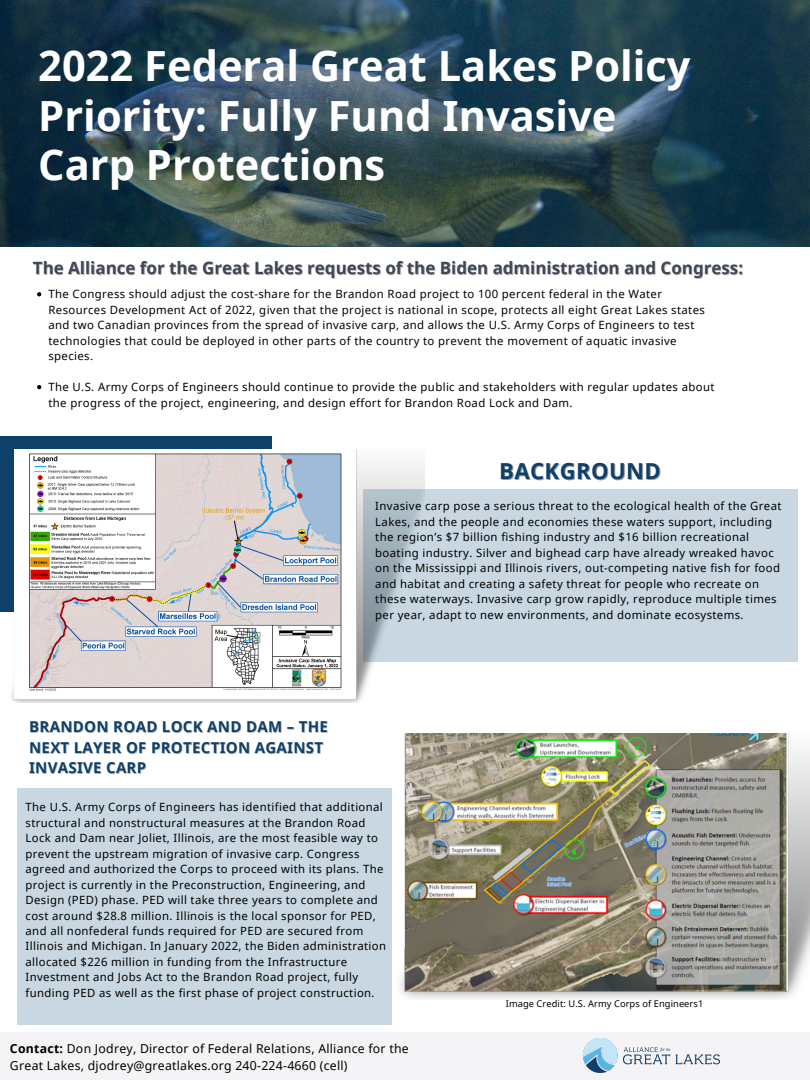
<style>
.page{position:relative;width:810px;height:1080px;background:#fff}
.page>*{position:absolute;margin:0;border:0;box-sizing:border-box;transform-origin:0 0}
.t1{font:700 41.62px/49.7px "Noto Sans";color:#fff}
.t2{font:700 22.06px "Noto Sans";letter-spacing:.02em;color:#0e406a}
.t3{font:700 16.94px "Noto Sans";color:#404654}
.t4{font:700 15px/20.6px "Noto Sans";letter-spacing:.02em;color:#0e406a}
.t5{font:12.31px/16.9px "Noto Sans";letter-spacing:.02em;color:#000}
.t6{font:11.38px/15.5px "Noto Sans";letter-spacing:.03em;color:#000}
.t7{font:9.25px "Noto Sans";letter-spacing:.01em;color:#000}
.s1{font-weight:700}
</style>
<div class="page">
<div style="left:0;top:437px;width:272px;height:175px;background:#0e406a"></div>
<img style="left:11px;top:449px;width:414px;height:253px">
<div style="left:0;top:1032px;width:810px;height:48px;background:#f4f4f6"></div>
<img style="left:400px;top:734px;width:410px;height:265px">
<svg style="left:0;top:0;width:810px;height:246px;background:#25414d"></svg>
<svg style="left:37px;top:292px;width:4px;height:4px"></svg>
<svg style="left:37px;top:385px;width:4px;height:4px"></svg>
<svg style="left:363px;top:490px;width:434px;height:172px;background:#c4d3dd"></svg>
<div style="left:17px;top:788px;width:375px;height:236px;background:#c8d7e1"></div>
<img style="left:583px;top:1038px;width:136px;height:35px">
<p class="t1" style="left:38px;top:40px;width:654px">2022 Federal Great Lakes Policy<br>Priority: Fully Fund Invasive<br>Carp Protections</p>
<p class="t3" style="left:33px;top:256px;width:712px">The Alliance for the Great Lakes requests of the Biden administration and Congress:</p>
<p class="t6" style="left:48px;top:286px;width:658px">The Congress should adjust the cost-share for the Brandon Road project to 100 percent federal in the Water Resources Development Act of 2022, given that the project is national in scope, protects all eight Great Lakes states and two Canadian provinces from the spread of invasive carp, and allows the U.S. Army Corps of Engineers to test technologies that could be deployed in other parts of the country to prevent the movement of aquatic invasive species.</p>
<p class="t6" style="left:48px;top:379px;width:668px">The U.S. Army Corps of Engineers should continue to provide the public and stakeholders with regular updates about the progress of the project, engineering, and design effort for Brandon Road Lock and Dam.</p>
<p class="t2" style="left:499px;top:456px;width:163px">BACKGROUND</p>
<p class="t6" style="left:375px;top:498px;width:408px">Invasive carp pose a serious threat to the ecological health of the Great Lakes, and the people and economies these waters support, including the region’s $7 billion fishing industry and $16 billion recreational boating industry. Silver and bighead carp have already wreaked havoc on the Mississippi and Illinois rivers, out-competing native fish for food and habitat and creating a safety threat for people who recreate on these waterways. Invasive carp grow rapidly, reproduce multiple times per year, adapt to new environments, and dominate ecosystems.</p>
<p class="t4" style="left:29px;top:716px;width:300px">BRANDON ROAD LOCK AND DAM – THE<br>NEXT LAYER OF PROTECTION AGAINST<br>INVASIVE CARP</p>
<p class="t6" style="left:26px;top:799px;width:362px">The U.S. Army Corps of Engineers has identified that additional structural and nonstructural measures at the Brandon Road Lock and Dam near Joliet, Illinois, are the most feasible way to prevent the upstream migration of invasive carp. Congress agreed and authorized the Corps to proceed with its plans. The project is currently in the Preconstruction, Engineering, and Design (PED) phase. PED will take three years to complete and cost around $28.8 million. Illinois is the local sponsor for PED, and all nonfederal funds required for PED are secured from Illinois and Michigan. In January 2022, the Biden administration allocated $226 million in funding from the Infrastructure Investment and Jobs Act to the Brandon Road project, fully funding PED as well as the first phase of project construction.</p>
<p class="t5" style="left:10px;top:1040px;width:400px"><span class="s1">Contact:</span> Don Jodrey, Director of Federal Relations, Alliance for the<br>Great Lakes, djodrey@greatlakes.org 240-224-4660 (cell)</p>
<p class="t7" style="left:506px;top:997px;width:199px">Image Credit: U.S. Army Corps of Engineers1</p>
</div>
